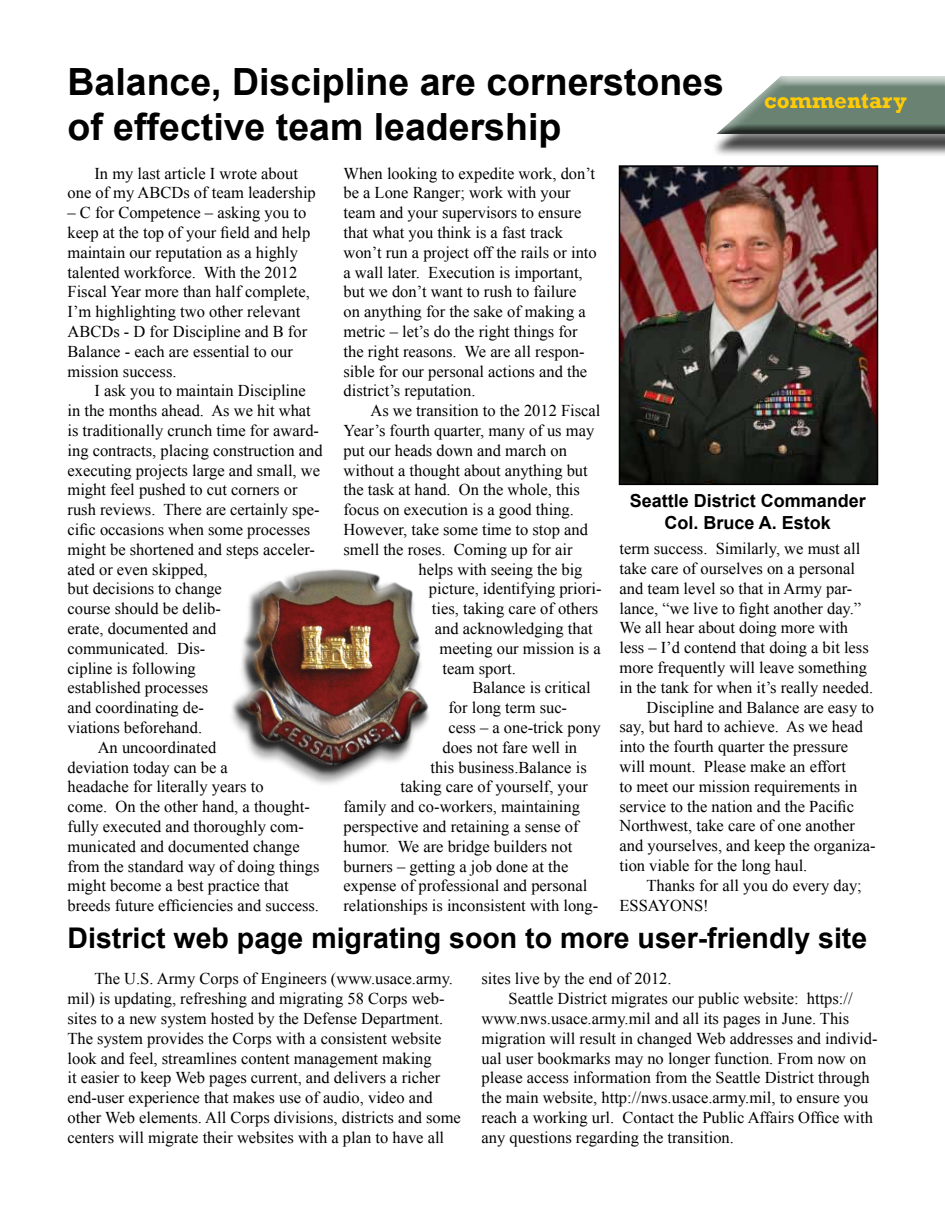
<style>
.page{position:relative;width:945px;height:1215px;background:#fff}
.page>*{position:absolute;margin:0;border:0;box-sizing:border-box;transform-origin:0 0}
.t1{font:700 37.5px/45px "Arial";color:#000}
.t2{font:700 28.5px "Arial";color:#000}
.t3{font:700 22.5px "Rockwell";color:#ffcb05}
.t4{font:700 18px/21.6px "Arial";color:#000;text-align:center}
.t5{font:16.5px/19.8px "Times New Roman";color:#000}
</style>
<div class="page">
<div style="left:711px;top:82px;width:234px;height:75px;background:#000;opacity:.75"></div>
<div style="left:708px;top:66px;width:237px;height:78px;background:#fff;opacity:.75"></div>
<div style="left:714px;top:73px;width:231px;height:62px;background:#fff;opacity:.75"></div>
<div style="left:714px;top:123px;width:231px;height:12px;background:#000;opacity:.75"></div>
<img style="left:622px;top:168px;width:253px;height:314px">
<div style="left:619px;top:165px;width:259px;height:320px;border:2px solid #000"></div>
<div style="left:227px;top:574px;width:205px;height:215px;background:#000;opacity:.41"></div>
<div style="left:219px;top:554px;width:216px;height:224px;background:#fff"></div>
<div style="left:228px;top:570px;width:207px;height:208px;background:#000;opacity:.75"></div>
<h1 class="t1" style="left:68px;top:60px;width:658px">Balance, Discipline are cornerstones of effective team leadership</h1>
<h3 class="t3" style="left:764px;top:87px;width:144px">commentary</h3>
<p class="t5" style="left:68px;top:163px;width:250px;text-align:center">In my last article I wrote about<br>one of my ABCDs of team leadership</p>
<p class="t5" style="left:68px;top:202px;width:244px">– C for Competence – asking you to keep at the top of your field and help maintain our reputation as a highly talented workforce. With the 2012<br>Fiscal Year more than half complete,<br>I’m highlighting two other relevant<br>ABCDs - D for Discipline and B for<br>Balance - each are essential to our mission success.</p>
<p class="t5" style="left:94px;top:381px;width:213px">I ask you to maintain Discipline</p>
<p class="t5" style="left:68px;top:400px;width:245px">in the months ahead. As we hit what</p>
<p class="t5" style="left:68px;top:420px;width:253px">is traditionally crunch time for award-</p>
<p class="t5" style="left:68px;top:440px;width:257px">ing contracts, placing construction and</p>
<p class="t5" style="left:68px;top:460px;width:254px">executing projects large and small, we</p>
<p class="t5" style="left:68px;top:480px;width:232px">might feel pushed to cut corners or</p>
<p class="t5" style="left:68px;top:499px;width:254px">rush reviews. There are certainly spe-</p>
<p class="t5" style="left:68px;top:519px;width:244px">cific occasions when some processes</p>
<p class="t5" style="left:68px;top:539px;width:249px">might be shortened and steps acceler-</p>
<p class="t5" style="left:68px;top:559px;width:142px">ated or even skipped,</p>
<p class="t5" style="left:68px;top:579px;width:156px">but decisions to change</p>
<p class="t5" style="left:68px;top:598px;width:155px">course should be delib-</p>
<p class="t5" style="left:68px;top:618px;width:150px">erate, documented and</p>
<p class="t5" style="left:68px;top:638px;width:139px">communicated. Dis-</p>
<p class="t5" style="left:68px;top:658px;width:130px">cipline is following</p>
<p class="t5" style="left:68px;top:678px;width:142px">established processes</p>
<p class="t5" style="left:68px;top:697px;width:138px">and coordinating de-</p>
<p class="t5" style="left:68px;top:717px;width:136px">viations beforehand.</p>
<p class="t5" style="left:98px;top:737px;width:120px">An uncoordinated</p>
<p class="t5" style="left:68px;top:757px;width:162px">deviation today can be a</p>
<p class="t5" style="left:68px;top:777px;width:198px">headache for literally years to</p>
<p class="t5" style="left:68px;top:796px;width:244px">come. On the other hand, a thought-</p>
<p class="t5" style="left:68px;top:816px;width:238px">fully executed and thoroughly com-</p>
<p class="t5" style="left:68px;top:836px;width:234px">municated and documented change</p>
<p class="t5" style="left:68px;top:856px;width:254px">from the standard way of doing things</p>
<p class="t5" style="left:68px;top:876px;width:223px">might become a best practice that</p>
<p class="t5" style="left:68px;top:895px;width:253px">breeds future efficiencies and success.</p>
<p class="t5" style="left:344px;top:163px;width:255px">When looking to expedite work, don’t be a Lone Ranger; work with your team and your supervisors to ensure that what you think is a fast track won’t run a project off the rails or into a wall later. Execution is important, but we don’t want to rush to failure on anything for the sake of making a metric – let’s do the right things for the right reasons. We are all respon&shy;sible for our personal actions and the district’s reputation.</p>
<p class="t5" style="left:370px;top:400px;width:232px">As we transition to the 2012 Fiscal</p>
<p class="t5" style="left:344px;top:420px;width:252px">Year’s fourth quarter, many of us may</p>
<p class="t5" style="left:344px;top:440px;width:225px">put our heads down and march on</p>
<p class="t5" style="left:344px;top:460px;width:246px">without a thought about anything but</p>
<p class="t5" style="left:344px;top:480px;width:238px">the task at hand. On the whole, this</p>
<p class="t5" style="left:344px;top:499px;width:232px">focus on execution is a good thing.</p>
<p class="t5" style="left:344px;top:519px;width:246px">However, take some time to stop and</p>
<p class="t5" style="left:344px;top:539px;width:231px">smell the roses. Coming up for air</p>
<p class="t5" style="left:418px;top:559px;width:166px">helps with seeing the big</p>
<p class="t5" style="left:429px;top:579px;width:174px">picture, identifying priori-</p>
<p class="t5" style="left:432px;top:598px;width:168px">ties, taking care of others</p>
<p class="t5" style="left:435px;top:618px;width:159px">and acknowledging that</p>
<p class="t5" style="left:439px;top:638px;width:163px">meeting our mission is a</p>
<p class="t5" style="left:443px;top:658px;width:75px">team sport.</p>
<p class="t5" style="left:472px;top:678px;width:120px">Balance is critical</p>
<p class="t5" style="left:448px;top:697px;width:120px">for long term suc-</p>
<p class="t5" style="left:448px;top:717px;width:154px">cess – a one-trick pony</p>
<p class="t5" style="left:442px;top:737px;width:136px">does not fare well in</p>
<p class="t5" style="left:430px;top:757px;width:158px">this business.Balance is</p>
<p class="t5" style="left:400px;top:777px;width:189px">taking care of yourself, your</p>
<p class="t5" style="left:343px;top:796px;width:238px">family and co-workers, maintaining</p>
<p class="t5" style="left:343px;top:816px;width:237px">perspective and retaining a sense of</p>
<p class="t5" style="left:343px;top:836px;width:230px">humor. We are bridge builders not</p>
<p class="t5" style="left:343px;top:856px;width:227px">burners – getting a job done at the</p>
<p class="t5" style="left:343px;top:876px;width:245px">expense of professional and personal</p>
<p class="t5" style="left:343px;top:895px;width:256px">relationships is inconsistent with long-</p>
<p class="t4" style="left:630px;top:490px;width:238px">Seattle District Commander<br>Col. Bruce A. Estok</p>
<p class="t5" style="left:620px;top:538px;width:242px">term success. Similarly, we must all</p>
<p class="t5" style="left:620px;top:558px;width:237px">take care of ourselves on a personal</p>
<p class="t5" style="left:620px;top:578px;width:234px">and team level so that in Army par-</p>
<p class="t5" style="left:620px;top:598px;width:243px">lance, “we live to fight another day.”</p>
<p class="t5" style="left:620px;top:618px;width:230px">We all hear about doing more with</p>
<p class="t5" style="left:620px;top:637px;width:251px">less – I’d contend that doing a bit less</p>
<p class="t5" style="left:620px;top:657px;width:249px">more frequently will leave something</p>
<p class="t5" style="left:620px;top:677px;width:255px">in the tank for when it’s really needed.</p>
<p class="t5" style="left:646px;top:697px;width:229px">Discipline and Balance are easy to</p>
<p class="t5" style="left:620px;top:717px;width:245px">say, but hard to achieve. As we head</p>
<p class="t5" style="left:620px;top:736px;width:230px">into the fourth quarter the pressure</p>
<p class="t5" style="left:620px;top:756px;width:228px">will mount. Please make an effort</p>
<p class="t5" style="left:620px;top:776px;width:239px">to meet our mission requirements in</p>
<p class="t5" style="left:620px;top:796px;width:236px">service to the nation and the Pacific</p>
<p class="t5" style="left:620px;top:816px;width:237px">Northwest, take care of one another</p>
<p class="t5" style="left:620px;top:835px;width:258px">and yourselves, and keep the organiza-</p>
<p class="t5" style="left:620px;top:855px;width:189px">tion viable for the long haul.</p>
<p class="t5" style="left:646px;top:875px;width:217px">Thanks for all you do every day;</p>
<p class="t5" style="left:620px;top:895px;width:91px">ESSAYONS!</p>
<h2 class="t2" style="left:68px;top:919px;width:801px">District web page migrating soon to more user-friendly site</h2>
<p class="t5" style="left:482px;top:969px;width:192px">sites live by the end of 2012.</p>
<p class="t5" style="left:508px;top:988px;width:346px">Seattle District migrates our public website: https://</p>
<p class="t5" style="left:482px;top:1008px;width:369px">www.nws.usace.army.mil and all its pages in June. This</p>
<p class="t5" style="left:482px;top:1028px;width:398px">migration will result in changed Web addresses and individ-</p>
<p class="t5" style="left:482px;top:1048px;width:386px">ual user bookmarks may no longer function. From now on</p>
<p class="t5" style="left:482px;top:1068px;width:390px">please access information from the Seattle District through</p>
<p class="t5" style="left:482px;top:1087px;width:389px">the main website, http://nws.usace.army.mil, to ensure you</p>
<p class="t5" style="left:482px;top:1107px;width:393px">reach a working url. Contact the Public Affairs Office with</p>
<p class="t5" style="left:482px;top:1127px;width:254px">any questions regarding the transition.</p>
<p class="t5" style="left:68px;top:969px;width:395px;text-indent:27px">The U.S. Army Corps of Engineers (www.usace.army. mil) is updating, refreshing and migrating 58 Corps web&shy;sites to a new system hosted by the Defense Department.<br>The system provides the Corps with a consistent website look and feel, streamlines content management making<br>it easier to keep Web pages current, and delivers a richer end-user experience that makes use of audio, video and other Web elements. All Corps divisions, districts and some centers will migrate their websites with a plan to have all</p>
</div>
